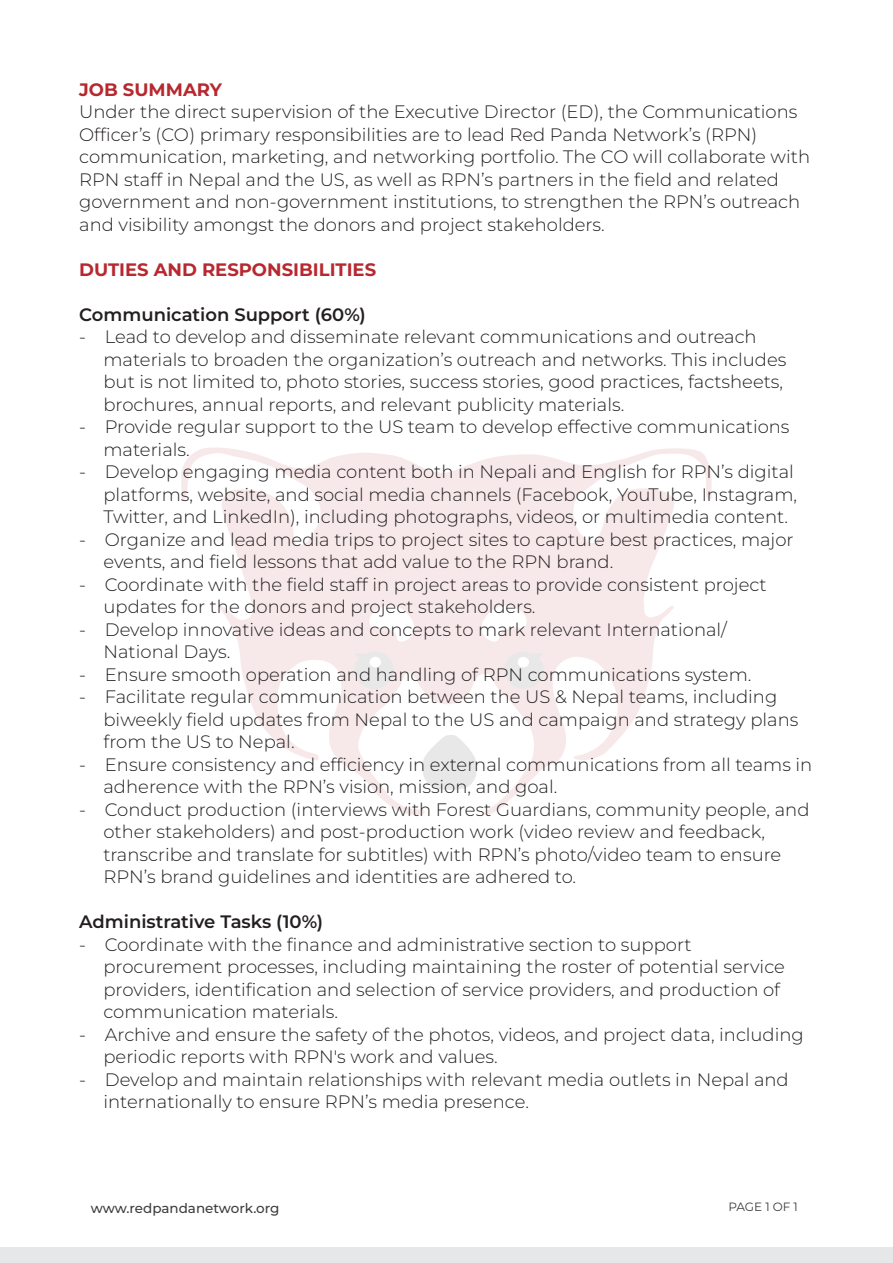
<style>
.page{position:relative;width:893px;height:1263px;background:#fff}
.page>*{position:absolute;margin:0;border:0;box-sizing:border-box;transform-origin:0 0}
.t1{font:300 18px/22.5px "Montserrat";color:#231f20}
.t2{font:600 18px "Montserrat";color:#231f20}
.t3{font:700 18px "Montserrat";color:#b7282f}
.t4{font:500 13.5px "Montserrat";color:#3e3e3f}
.t5{font:12px "Montserrat";letter-spacing:-.005em;color:#3e3e3f}
</style>
<div class="page">
<svg style="left:181px;top:447px;width:531px;height:368px"></svg>
<svg style="left:353px;top:651px;width:43px;height:40px;background:#ede8e8"></svg>
<svg style="left:502px;top:651px;width:43px;height:40px;background:#ede8e8"></svg>
<div style="left:370px;top:657px;width:11px;height:10px;background:#fff;border-radius:50%"></div>
<div style="left:518px;top:657px;width:11px;height:10px;background:#fff;border-radius:50%"></div>
<svg style="left:422px;top:734px;width:55px;height:56px"></svg>
<div style="left:0;top:1248px;width:893px;height:15px;background:#e6e7e9"></div>
<p class="t3" style="left:79px;top:76px;width:144px">JOB SUMMARY</p>
<p class="t1" style="left:79px;top:100px;width:732px">Under the direct supervision of the Executive Director (ED), the Communications Officer’s (CO) primary responsibilities are to lead Red Panda Network’s (RPN) communication, marketing, and networking portfolio. The CO will collaborate with RPN staff in Nepal and the US, as well as RPN’s partners in the field and related government and non-government institutions, to strengthen the RPN’s outreach and visibility amongst the donors and project stakeholders.</p>
<p class="t3" style="left:79px;top:256px;width:298px">DUTIES AND RESPONSIBILITIES</p>
<p class="t2" style="left:79px;top:302px;width:288px">Communication Support (60%)</p>
<p class="t1" style="left:103px;top:325px;width:684px;text-indent:-24px">- Lead to develop and disseminate relevant communications and outreach materials to broaden the organization’s outreach and networks. This includes but is not limited to, photo stories, success stories, good practices, factsheets, brochures, annual reports, and relevant publicity materials.</p>
<p class="t1" style="left:103px;top:415px;width:688px;text-indent:-24px">- Provide regular support to the US team to develop effective communications materials.</p>
<p class="t1" style="left:103px;top:460px;width:695px;text-indent:-24px">- Develop engaging media content both in Nepali and English for RPN’s digital platforms, website, and social media channels (Facebook, YouTube, Instagram,<br>Twitter, and LinkedIn), including photographs, videos, or multimedia content.</p>
<p class="t1" style="left:103px;top:528px;width:692px;text-indent:-24px">- Organize and lead media trips to project sites to capture best practices, major events, and field lessons that add value to the RPN brand.</p>
<p class="t1" style="left:103px;top:573px;width:665px;text-indent:-24px">- Coordinate with the field staff in project areas to provide consistent project updates for the donors and project stakeholders.</p>
<p class="t1" style="left:103px;top:618px;width:625px;text-indent:-24px">- Develop innovative ideas and concepts to mark relevant International/<br>National Days.</p>
<p class="t1" style="left:79px;top:663px;width:674px">- Ensure smooth operation and handling of RPN communications system.</p>
<p class="t1" style="left:103px;top:685px;width:696px;text-indent:-24px">- Facilitate regular communication between the US &amp; Nepal teams, including biweekly field updates from Nepal to the US and campaign and strategy plans from the US to Nepal.</p>
<p class="t1" style="left:103px;top:753px;width:710px;text-indent:-24px">- Ensure consistency and efficiency in external communications from all teams in adherence with the RPN’s vision, mission, and goal.</p>
<p class="t1" style="left:103px;top:798px;width:708px;text-indent:-24px">- Conduct production (interviews with Forest Guardians, community people, and other stakeholders) and post-production work (video review and feedback, transcribe and translate for subtitles) with RPN’s photo/video team to ensure RPN’s brand guidelines and identities are adhered to.</p>
<p class="t2" style="left:79px;top:909px;width:245px">Administrative Tasks (10%)</p>
<p class="t1" style="left:103px;top:933px;width:683px;text-indent:-24px">- Coordinate with the finance and administrative section to support procurement processes, including maintaining the roster of potential service providers, identification and selection of service providers, and production of communication materials.</p>
<p class="t1" style="left:103px;top:1023px;width:702px;text-indent:-24px">- Archive and ensure the safety of the photos, videos, and project data, including periodic reports with RPN's work and values.</p>
<p class="t1" style="left:103px;top:1068px;width:687px;text-indent:-24px">- Develop and maintain relationships with relevant media outlets in Nepal and internationally to ensure RPN’s media presence.</p>
<p class="t4" style="left:91px;top:1199px;width:190px">www.redpandanetwork.org</p>
<p class="t5" style="left:728px;top:1199px;width:71px">PAGE 1 OF 1</p>
</div>
